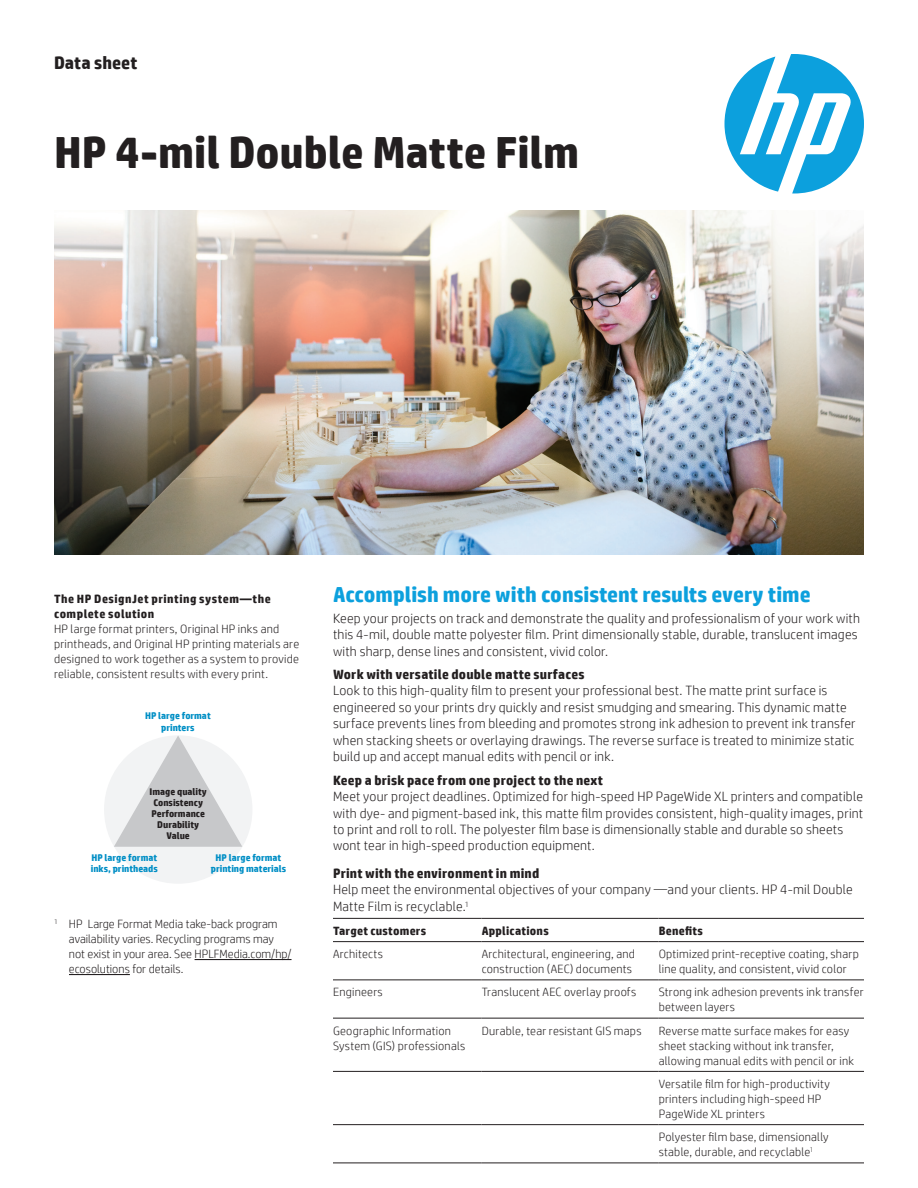
<style>
.page{position:relative;width:918px;height:1188px;background:#fff}
.page>*{position:absolute;margin:0;border:0;box-sizing:border-box;transform-origin:0 0}
.t1{font:700 45px "HP Simplified";letter-spacing:-.005em;color:#231f20}
.t2{font:700 21.75px "HP Simplified";color:#0ca0dd}
.t3{font:700 18px "HP Simplified";color:#231f20}
.t4{font:300 13.5px/16.5px "HP Simplified";letter-spacing:.015em;color:#231f20}
.t5{font:700 13.5px "HP Simplified";letter-spacing:.015em;color:#231f20}
.t6{font:300 12px/15px "HP Simplified";letter-spacing:.02em;color:#231f20}
.t7{font:300 12px/15px "HP Simplified";color:#231f20}
.t8{font:700 12px/15px "HP Simplified";letter-spacing:.035em;color:#231f20}
.t9{font:700 9.75px/11.6px "HP Simplified";color:#008ec5}
.t10{font:700 9.75px/11.1px "HP Simplified";color:#231f20;text-align:center}
.t11{font:700 9.75px/11.6px "HP Simplified";color:#008fc5;text-align:center}
</style>
<div class="page">
<svg style="left:724px;top:54px;width:140px;height:140px"></svg>
<hr style="left:195px;top:959px;width:97px;height:1px;background:#231f20">
<hr style="left:69px;top:974px;width:61px;height:1px;background:#231f20">
<hr style="left:333px;top:918px;width:149px;height:1px;background:#231f20">
<hr style="left:482px;top:918px;width:177px;height:1px;background:#231f20">
<hr style="left:659px;top:918px;width:205px;height:1px;background:#231f20">
<hr style="left:333px;top:941px;width:149px;height:1px;background:#231f20">
<hr style="left:482px;top:941px;width:177px;height:1px;background:#231f20">
<hr style="left:659px;top:941px;width:205px;height:1px;background:#231f20">
<hr style="left:333px;top:980px;width:149px;height:1px;background:#231f20">
<hr style="left:482px;top:980px;width:177px;height:1px;background:#231f20">
<hr style="left:659px;top:980px;width:205px;height:1px;background:#231f20">
<hr style="left:333px;top:1018px;width:149px;height:1px;background:#231f20">
<hr style="left:482px;top:1018px;width:177px;height:1px;background:#231f20">
<hr style="left:659px;top:1018px;width:205px;height:1px;background:#231f20">
<hr style="left:333px;top:1071px;width:149px;height:1px;background:#231f20">
<hr style="left:482px;top:1071px;width:177px;height:1px;background:#231f20">
<hr style="left:659px;top:1071px;width:205px;height:1px;background:#231f20">
<hr style="left:333px;top:1124px;width:149px;height:1px;background:#231f20">
<hr style="left:482px;top:1124px;width:177px;height:1px;background:#231f20">
<hr style="left:659px;top:1124px;width:205px;height:1px;background:#231f20">
<hr style="left:333px;top:1163px;width:149px;height:1px;background:#231f20">
<hr style="left:482px;top:1163px;width:177px;height:1px;background:#231f20">
<hr style="left:659px;top:1163px;width:205px;height:1px;background:#231f20">
<img style="left:55px;top:210px;width:809px;height:344px">
<div style="left:104px;top:735px;width:148px;height:149px;background:#f2f3f4;border-radius:50%"></div>
<svg style="left:114px;top:735px;width:128px;height:112px"></svg>
<h3 class="t3" style="left:54px;top:51px;width:85px">Data sheet</h3>
<h1 class="t1" style="left:54px;top:123px;width:527px">HP 4-mil Double Matte Film</h1>
<p class="t8" style="left:54px;top:591px;width:218px">The HP DesignJet printing system—the complete solution</p>
<p class="t6" style="left:54px;top:621px;width:247px">HP large format printers, Original HP inks and printheads, and Original HP printing materials are designed to work together as a system to provide reliable, consistent results with every print.</p>
<p class="t11" style="left:145px;top:710px;width:67px">HP large format printers</p>
<p class="t10" style="left:150px;top:786px;width:59px">Image quality<br>Consistency<br>Performance<br>Durability<br>Value</p>
<p class="t9" style="left:91px;top:851px;width:69px">HP large format inks, printheads</p>
<p class="t9" style="left:211px;top:851px;width:77px;text-align:center">HP large format printing materials</p>
<p class="t7" style="left:69px;top:916px;width:224px;text-indent:-15px"><sup>1</sup> HP Large Format Media take-back program availability varies. Recycling programs may not exist in your area. See HPLFMedia.com/hp/ ecosolutions for details.</p>
<h2 class="t2" style="left:333px;top:580px;width:479px">Accomplish more with consistent results every time</h2>
<p class="t4" style="left:333px;top:609px;width:529px">Keep your projects on track and demonstrate the quality and professionalism of your work with this 4-mil, double matte polyester film. Print dimensionally stable, durable, translucent images with sharp, dense lines and consistent, vivid color.</p>
<p class="t5" style="left:333px;top:665px;width:253px">Work with versatile double matte surfaces</p>
<p class="t4" style="left:333px;top:682px;width:524px">Look to this high-quality film to present your professional best. The matte print surface is engineered so your prints dry quickly and resist smudging and smearing. This dynamic matte surface prevents lines from bleeding and promotes strong ink adhesion to prevent ink transfer when stacking sheets or overlaying drawings. The reverse surface is treated to minimize static build up and accept manual edits with pencil or ink.</p>
<p class="t5" style="left:333px;top:771px;width:271px">Keep a brisk pace from one project to the next</p>
<p class="t4" style="left:333px;top:788px;width:532px">Meet your project deadlines. Optimized for high-speed HP PageWide XL printers and compatible with dye- and pigment-based ink, this matte film provides consistent, high-quality images, print to print and roll to roll. The polyester film base is dimensionally stable and durable so sheets wont tear in high-speed production equipment.</p>
<p class="t5" style="left:333px;top:864px;width:208px">Print with the environment in mind</p>
<p class="t4" style="left:333px;top:881px;width:521px">Help meet the environmental objectives of your company —and your clients. HP 4-mil Double<br>Matte Film is recyclable.<sup>1</sup></p>
<p class="t8" style="left:333px;top:923px;width:95px">Target customers</p>
<p class="t8" style="left:482px;top:923px;width:69px">Applications</p>
<p class="t8" style="left:659px;top:923px;width:46px">Benefits</p>
<p class="t6" style="left:333px;top:946px;width:51px">Architects</p>
<p class="t6" style="left:482px;top:946px;width:155px">Architectural, engineering, and construction (AEC) documents</p>
<p class="t6" style="left:659px;top:946px;width:202px">Optimized print-receptive coating, sharp line quality, and consistent, vivid color</p>
<p class="t6" style="left:333px;top:984px;width:51px">Engineers</p>
<p class="t6" style="left:482px;top:984px;width:156px">Translucent AEC overlay proofs</p>
<p class="t6" style="left:659px;top:984px;width:207px">Strong ink adhesion prevents ink transfer between layers</p>
<p class="t6" style="left:333px;top:1023px;width:134px">Geographic Information<br>System (GIS) professionals</p>
<p class="t6" style="left:482px;top:1023px;width:161px">Durable, tear resistant GIS maps</p>
<p class="t6" style="left:659px;top:1023px;width:197px">Reverse matte surface makes for easy sheet stacking without ink transfer, allowing manual edits with pencil or ink</p>
<p class="t6" style="left:659px;top:1076px;width:173px">Versatile film for high-productivity printers including high-speed HP<br>PageWide XL printers</p>
<p class="t6" style="left:659px;top:1129px;width:172px">Polyester film base, dimensionally stable, durable, and recyclable<sup>1</sup></p>
</div>
